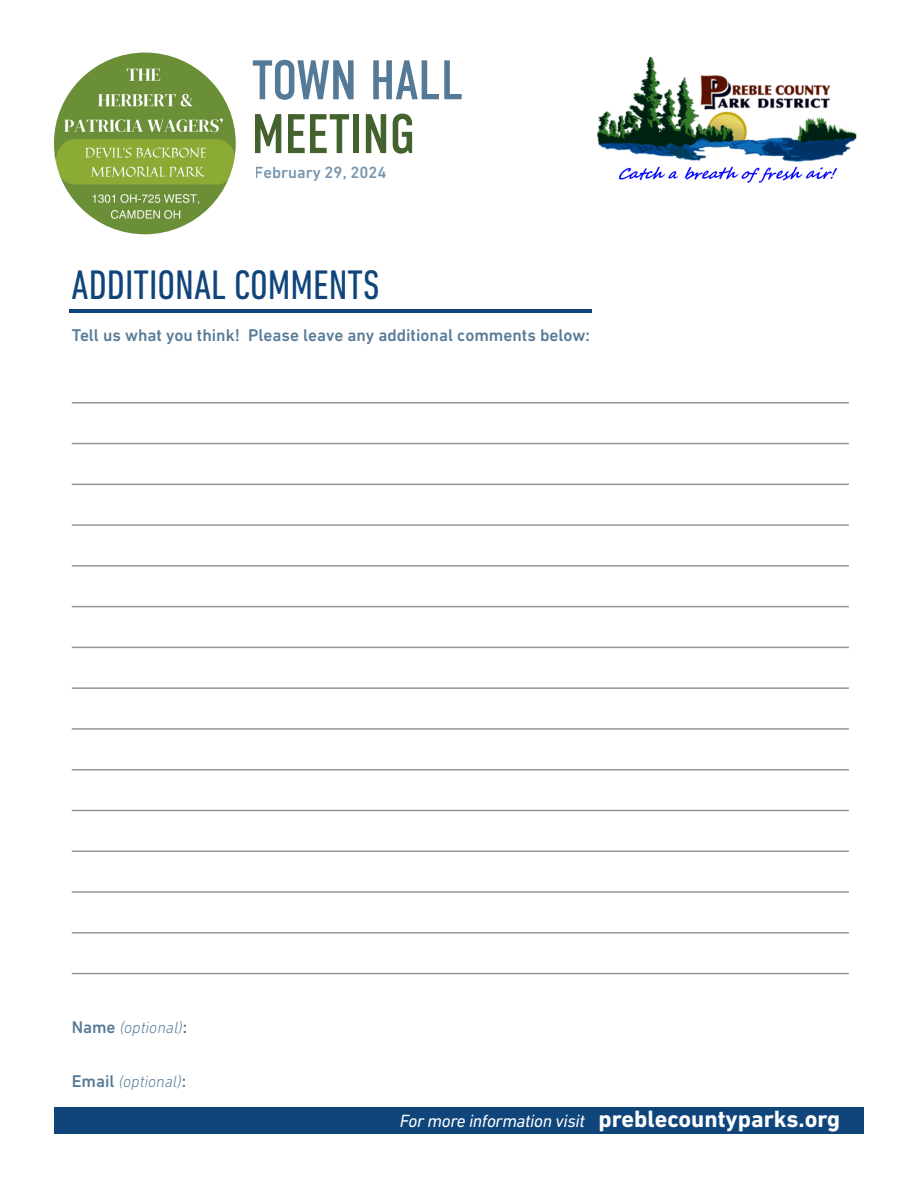
<style>
.page{position:relative;width:918px;height:1188px;background:#fff}
.page>*{position:absolute;margin:0;border:0;box-sizing:border-box;transform-origin:0 0}
.t1{font:55.65px "DIN Condensed";color:#557a97}
.t2{font:55.65px "DIN Condensed";color:#44622d}
.t3{font:condensed 42px "DIN Next LT Pro";color:#10457b}
.t4{font:700 24px "DIN Next LT Pro";color:#fff}
.t5{font:italic 18px "DIN Next LT Pro";letter-spacing:-.02em;color:#fff}
.t6{font:500 17.25px "DIN Next LT Pro";color:#557a97}
.t7{font:italic 300 16.5px "DIN Next LT Pro";color:#557a97}
.t8{font:500 16.5px "DIN Next LT Pro";color:#557a97}
.s1{font-weight:500;font-style:normal;font-size:17.25px}
</style>
<div class="page">
<img style="left:54px;top:53px;width:182px;height:181px;border-radius:91px">
<div style="left:54px;top:1107px;width:810px;height:27px;background:#10457b"></div>
<hr style="left:69px;top:309px;width:523px;height:3px;background:#10457b">
<img style="left:597px;top:56px;width:260px;height:127px">
<hr style="left:72px;top:402px;width:777px;height:2px;background:#939598">
<hr style="left:72px;top:443px;width:777px;height:1px;background:#939598">
<hr style="left:72px;top:484px;width:777px;height:1px;background:#939598">
<hr style="left:72px;top:524px;width:777px;height:2px;background:#939598">
<hr style="left:72px;top:565px;width:777px;height:2px;background:#939598">
<hr style="left:72px;top:606px;width:777px;height:1px;background:#939598">
<hr style="left:72px;top:647px;width:777px;height:1px;background:#939598">
<hr style="left:72px;top:687px;width:777px;height:2px;background:#939598">
<hr style="left:72px;top:728px;width:777px;height:2px;background:#939598">
<hr style="left:72px;top:769px;width:777px;height:1px;background:#939598">
<hr style="left:72px;top:810px;width:777px;height:1px;background:#939598">
<hr style="left:72px;top:850px;width:777px;height:2px;background:#939598">
<hr style="left:72px;top:891px;width:777px;height:2px;background:#939598">
<hr style="left:72px;top:932px;width:777px;height:2px;background:#939598">
<hr style="left:72px;top:973px;width:777px;height:1px;background:#939598">
<p class="t1" style="left:252px;top:49px;width:213px">TOWN HALL</p>
<p class="t2" style="left:252px;top:103px;width:165px">MEETING</p>
<p class="t8" style="left:255px;top:163px;width:133px">February 29, 2024</p>
<p class="t3" style="left:72px;top:261px;width:309px">ADDITIONAL COMMENTS</p>
<p class="t6" style="left:72px;top:325px;width:520px">Tell us what you think! Please leave any additional comments below:</p>
<p class="t7" style="left:72px;top:1018px;width:117px"><span class="s1">Name</span> (optional)<span class="s1">:</span></p>
<p class="t7" style="left:72px;top:1072px;width:116px"><span class="s1">Email</span> (optional)<span class="s1">:</span></p>
<p class="t5" style="left:400px;top:1111px;width:187px">For more information visit</p>
<p class="t4" style="left:599px;top:1104px;width:243px">preblecountyparks.org</p>
</div>
